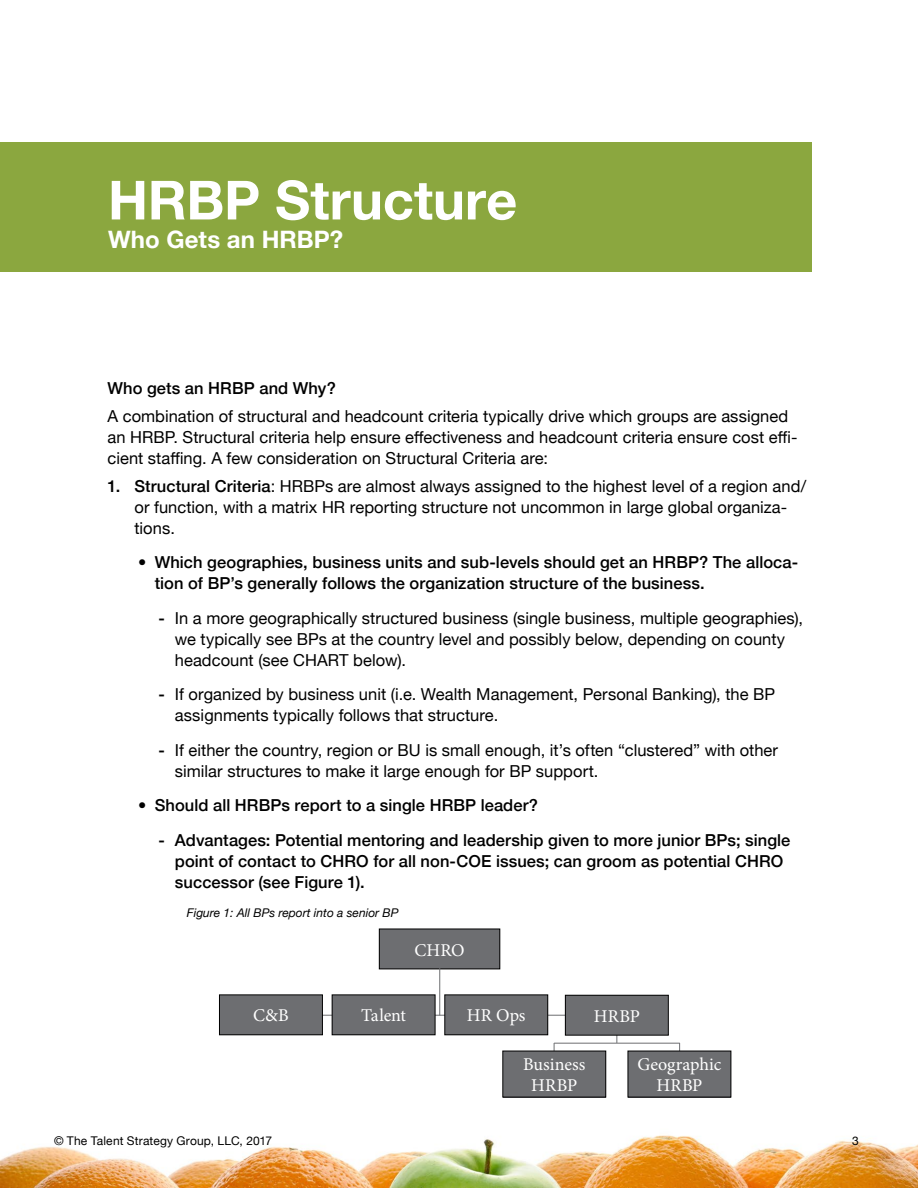
<style>
.page{position:relative;width:918px;height:1188px;background:#fff}
.page>*{position:absolute;margin:0;border:0;box-sizing:border-box;transform-origin:0 0}
.t1{font:700 54px "Helvetica Neue";color:#fff}
.t2{font:700 24px "Helvetica Neue";color:#fff}
.t3{font:18px/21.6px "Minion Pro";letter-spacing:.005em;color:#fff;text-align:center}
.t4{font:16.5px/21px "Helvetica Neue";letter-spacing:.005em;color:#000}
.t5{font:500 16.5px/21px "Helvetica Neue";letter-spacing:.005em;color:#000}
.t6{font:12px "Helvetica Neue";letter-spacing:.015em;color:#000}
.t7{font:italic 12px "Helvetica Neue";color:#000}
.s1{font-weight:500}
</style>
<div class="page">
<img style="left:0;top:1135px;width:918px;height:53px">
<div style="left:0;top:143px;width:811px;height:129px;background:#8ba73f"></div>
<hr style="left:293px;top:1015px;width:313px;height:1px;background:#6d6e71">
<div style="left:379px;top:929px;width:121px;height:40px;background:#6d6e71"></div>
<div style="left:379px;top:929px;width:121px;height:40px;border:1px solid #000"></div>
<div style="left:219px;top:995px;width:103px;height:40px;background:#6d6e71"></div>
<div style="left:219px;top:995px;width:104px;height:40px;border:1px solid #000"></div>
<div style="left:332px;top:995px;width:103px;height:40px;background:#6d6e71"></div>
<div style="left:332px;top:995px;width:103px;height:40px;border:1px solid #000"></div>
<div style="left:445px;top:995px;width:103px;height:40px;background:#6d6e71"></div>
<div style="left:445px;top:995px;width:103px;height:40px;border:1px solid #000"></div>
<div style="left:565px;top:995px;width:103px;height:40px;background:#6d6e71"></div>
<div style="left:565px;top:995px;width:104px;height:40px;border:1px solid #000"></div>
<div style="left:503px;top:1051px;width:103px;height:46px;background:#6d6e71"></div>
<div style="left:503px;top:1051px;width:103px;height:46px;border:1px solid #000"></div>
<div style="left:628px;top:1051px;width:103px;height:46px;background:#6d6e71"></div>
<div style="left:628px;top:1051px;width:103px;height:46px;border:1px solid #000"></div>
<hr style="left:554px;top:1043px;width:126px;height:1px;background:#6d6e71">
<hr style="left:439px;top:966px;width:1px;height:49px;background:#6d6e71">
<h1 class="t1" style="left:108px;top:158px;width:411px">HRBP Structure</h1>
<h2 class="t2" style="left:108px;top:221px;width:237px">Who Gets an HRBP?</h2>
<p class="t5" style="left:107px;top:376px;width:230px">Who gets an HRBP and Why?</p>
<p class="t4" style="left:107px;top:406px;width:692px">A combination of structural and headcount criteria typically drive which groups are assigned an HRBP. Structural criteria help ensure effectiveness and headcount criteria ensure cost effi&shy;cient staffing. A few consideration on Structural Criteria are:</p>
<p class="t4" style="left:134px;top:476px;width:673px;text-indent:-27px"><span class="s1">1. Structural Criteria</span>: HRBPs are almost always assigned to the highest level of a region and/ or function, with a matrix HR reporting structure not uncommon in large global organiza&shy;tions.</p>
<p class="t5" style="left:155px;top:550px;width:645px;text-indent:-17px">• Which geographies, business units and sub-levels should get an HRBP? The alloca&shy;tion of BP’s generally follows the organization structure of the business.</p>
<p class="t4" style="left:175px;top:608px;width:630px;text-indent:-16px"><span class="s1">-</span> In a more geographically structured business (single business, multiple geographies), we typically see BPs at the country level and possibly below, depending on county headcount (see CHART below).</p>
<p class="t4" style="left:175px;top:685px;width:602px;text-indent:-16px"><span class="s1">-</span> If organized by business unit (i.e. Wealth Management, Personal Banking), the BP assignments typically follows that structure.</p>
<p class="t4" style="left:175px;top:740px;width:605px;text-indent:-16px"><span class="s1">-</span> If either the country, region or BU is small enough, it’s often “clustered” with other similar structures to make it large enough for BP support.</p>
<p class="t5" style="left:138px;top:793px;width:401px">• Should all HRBPs report to a single HRBP leader?</p>
<p class="t5" style="left:175px;top:828px;width:617px;text-indent:-16px">- Advantages: Potential mentoring and leadership given to more junior BPs; single point of contact to CHRO for all non-COE issues; can groom as potential CHRO successor (see Figure 1).</p>
<p class="t7" style="left:187px;top:904px;width:213px">Figure 1: All BPs report into a senior BP</p>
<p class="t3" style="left:415px;top:939px;width:51px">CHRO</p>
<p class="t3" style="left:253px;top:1005px;width:37px">C&amp;B</p>
<p class="t3" style="left:361px;top:1005px;width:46px">Talent</p>
<p class="t3" style="left:467px;top:1005px;width:60px">HR Ops</p>
<p class="t3" style="left:594px;top:1005px;width:47px">HRBP</p>
<p class="t3" style="left:523px;top:1053px;width:64px">Business<br>HRBP</p>
<p class="t3" style="left:637px;top:1053px;width:86px">Geographic<br>HRBP</p>
<p class="t6" style="left:54px;top:1132px;width:220px">© The Talent Strategy Group, LLC, 2017</p>
<p class="t6" style="left:852px;top:1132px;width:8px">3</p>
</div>
